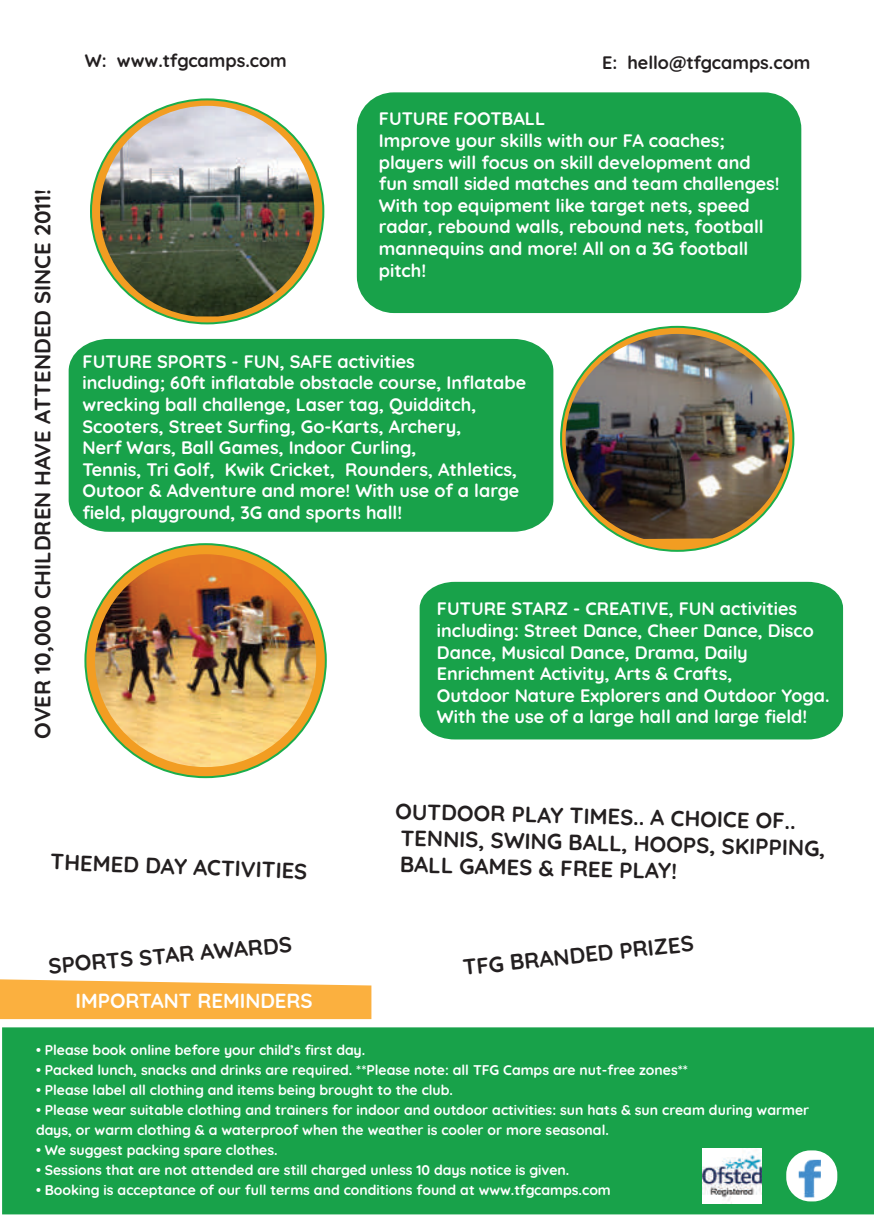
<style>
.page{position:relative;width:874px;height:1225px;background:#fff}
.page>*{position:absolute;margin:0;border:0;box-sizing:border-box;transform-origin:0 0}
.t1{font:700 22px/26.2px "Quicksand";color:#231f20}
.t2{font:700 20.4px "Quicksand";color:#fff}
.t3{font:700 18px/21.6px "Quicksand";color:#fff}
.t4{font:700 18px "Quicksand";color:#231f20}
.t5{font:700 14px/20px "Quicksand";color:#fff}
</style>
<div class="page">
<div style="left:2px;top:1027px;width:871px;height:187px;background:#18a24a"></div>
<svg style="left:0;top:979px;width:371px;height:40px;background:#fbb64f"></svg>
<svg style="left:85px;top:544px;width:240px;height:233px;background:#d29f27"></svg>
<svg style="left:560px;top:327px;width:233px;height:224px;background:#c3a12c"></svg>
<div style="left:357px;top:93px;width:442px;height:219px;background:#18a24a;border-radius:36px"></div>
<div style="left:356px;top:92px;width:444px;height:221px;border:2px solid #18a24a;border-radius:36px"></div>
<div style="left:68px;top:338px;width:486px;height:194px;background:#18a24a"></div>
<div style="left:419px;top:581px;width:424px;height:159px;background:#18a24a"></div>
<img style="left:565px;top:334px;width:223px;height:205px">
<svg style="left:91px;top:99px;width:232px;height:224px;background:#ca9f29"></svg>
<img style="left:702px;top:1148px;width:59px;height:55px">
<img style="left:779px;top:1143px;width:75px;height:72px">
<img style="left:95px;top:554px;width:221px;height:213px">
<img style="left:100px;top:106px;width:214px;height:210px">
<p class="t1" style="left:28px;top:739px;width:551px;rotate:-90deg">OVER 10,000 CHILDREN HAVE ATTENDED SINCE 2011!</p>
<p class="t4" style="left:85px;top:46px;width:203px">W: www.tfgcamps.com</p>
<p class="t4" style="left:601px;top:48px;width:210px">E: hello@tfgcamps.com</p>
<p class="t3" style="left:378px;top:107px;width:402px">FUTURE FOOTBALL<br>Improve your skills with our FA coaches; players will focus on skill development and fun small sided matches and team challenges!<br>With top equipment like target nets, speed radar, rebound walls, rebound nets, football mannequins and more! All on a 3G football pitch!</p>
<p class="t3" style="left:82px;top:349px;width:445px">FUTURE SPORTS - FUN, SAFE activities<br>including; 60ft inflatable obstacle course, Inflatabe wrecking ball challenge, Laser tag, Quidditch, Scooters, Street Surfing, Go-Karts, Archery,<br>Nerf Wars, Ball Games, Indoor Curling,<br>Tennis, Tri Golf, Kwik Cricket, Rounders, Athletics, Outoor &amp; Adventure and more! With use of a large field, playground, 3G and sports hall!</p>
<p class="t3" style="left:436px;top:596px;width:394px">FUTURE STARZ - CREATIVE, FUN activities including: Street Dance, Cheer Dance, Disco Dance, Musical Dance, Drama, Daily Enrichment Activity, Arts &amp; Crafts,<br>Outdoor Nature Explorers and Outdoor Yoga.<br>With the use of a large hall and large field!</p>
<p class="t1" style="left:51px;top:847px;width:258px;rotate:2deg">THEMED DAY ACTIVITIES</p>
<p class="t1" style="left:395px;top:798px;width:432px;rotate:1deg">OUTDOOR PLAY TIMES.. A CHOICE OF..<br>TENNIS, SWING BALL, HOOPS, SKIPPING,<br>BALL GAMES &amp; FREE PLAY!</p>
<p class="t1" style="left:47px;top:951px;width:245px;rotate:-5deg">SPORTS STAR AWARDS</p>
<p class="t1" style="left:461px;top:952px;width:233px;rotate:-6deg">TFG BRANDED PRIZES</p>
<p class="t2" style="left:75px;top:983px;width:239px">IMPORTANT REMINDERS</p>
<p class="t5" style="left:36px;top:1039px;width:331px">• Please book online before your child’s first day.</p>
<p class="t5" style="left:36px;top:1059px;width:653px">• Packed lunch, snacks and drinks are required. **Please note: all TFG Camps are nut-free zones**</p>
<p class="t5" style="left:36px;top:1079px;width:418px">• Please label all clothing and items being brought to the club.</p>
<p class="t5" style="left:36px;top:1099px;width:774px">• Please wear suitable clothing and trainers for indoor and outdoor activities: sun hats &amp; sun cream during warmer days, or warm clothing &amp; a waterproof when the weather is cooler or more seasonal.</p>
<p class="t5" style="left:36px;top:1139px;width:243px">• We suggest packing spare clothes.</p>
<p class="t5" style="left:36px;top:1159px;width:534px">• Sessions that are not attended are still charged unless 10 days notice is given.</p>
<p class="t5" style="left:36px;top:1179px;width:576px">• Booking is acceptance of our full terms and conditions found at www.tfgcamps.com</p>
</div>
